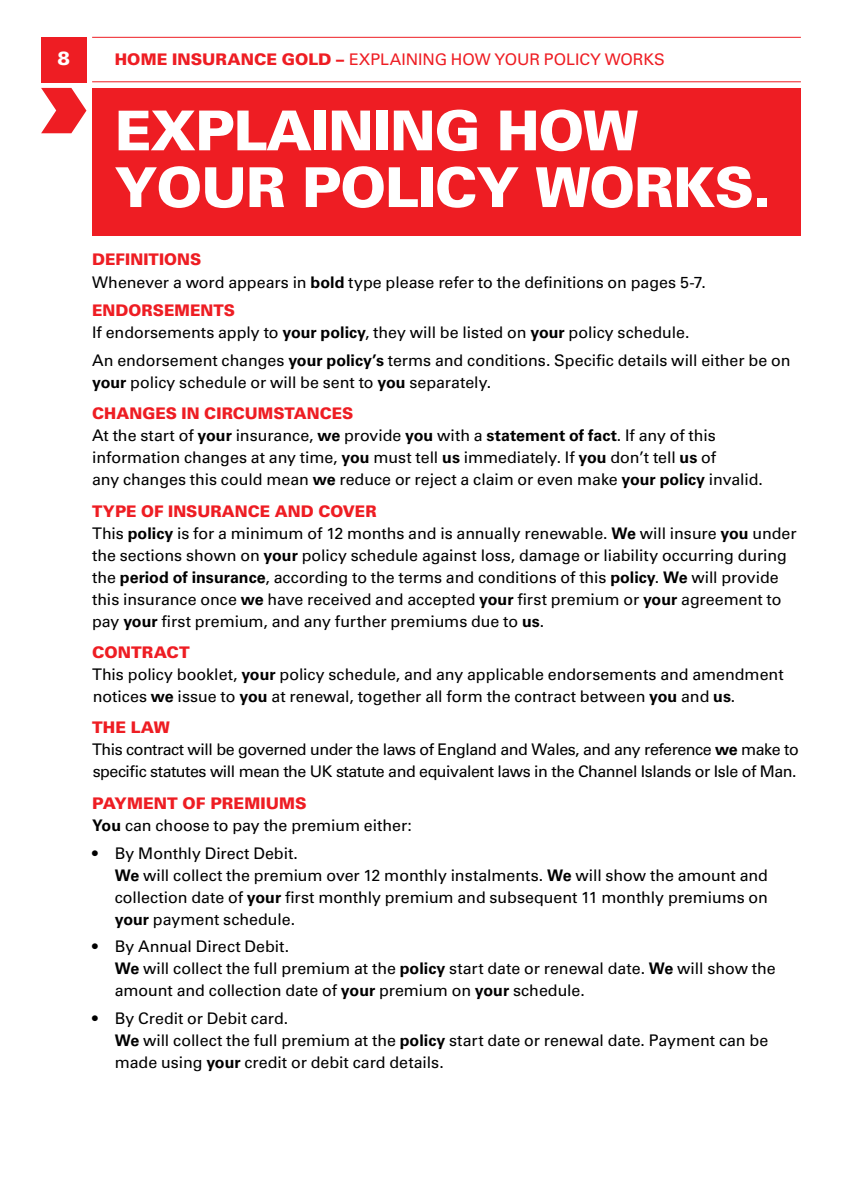
<style>
.page{position:relative;width:842px;height:1191px;background:#fff}
.page>*{position:absolute;margin:0;border:0;box-sizing:border-box;transform-origin:0 0}
.t1{font:900 55px/56.8px "Univers LT";letter-spacing:-.02em;color:#fff}
.t2{font:900 19px "Univers LT";color:#fff}
.t3{font:16px/22px "Univers LT";letter-spacing:-.005em;color:#000}
.t4{font:16px/22px "Univers LT";letter-spacing:-.03em;color:#000}
.t5{font:16px "Univers LT";letter-spacing:-.005em;color:#ee1d23}
.s1{font-weight:900}
.s2{font-weight:900;color:#ee1d23}
.s3{font-weight:700}
</style>
<div class="page">
<div style="left:41px;top:37px;width:45px;height:45px;background:#ee1d23"></div>
<hr style="left:92px;top:37px;width:709px;height:1px;background:#ee1d23">
<hr style="left:92px;top:81px;width:709px;height:1px;background:#ee1d23">
<svg style="left:41px;top:88px;width:45px;height:45px"></svg>
<div style="left:92px;top:88px;width:709px;height:147px;background:#ee1d23"></div>
<p class="t2" style="left:57px;top:46px;width:14px">8</p>
<p class="t5" style="left:115px;top:50px;width:551px"><span class="s1">HOME INSURANCE GOLD –</span> EXPLAINING HOW YOUR POLICY WORKS</p>
<h1 class="t1" style="left:115px;top:102px;width:658px">EXPLAINING HOW<br>YOUR POLICY WORKS.</h1>
<p class="t3" style="left:92px;top:248px;width:615px;line-height:22.6px"><span class="s2">DEFINITIONS<br></span>Whenever a word appears in <span class="s3">bold</span> type please refer to the definitions on pages 5-7.</p>
<p class="t3" style="left:92px;top:300px;width:599px"><span class="s2">ENDORSEMENTS<br></span>If endorsements apply to <span class="s3">your policy</span>, they will be listed on <span class="s3">your</span> policy schedule.</p>
<p class="t3" style="left:92px;top:349px;width:700px">An endorsement changes <span class="s3">your policy’s</span> terms and conditions. Specific details will either be on <span class="s3">your</span> policy schedule or will be sent to <span class="s3">you</span> separately.</p>
<p class="t3" style="left:92px;top:403px;width:672px"><span class="s2">CHANGES IN CIRCUMSTANCES<br></span>At the start of <span class="s3">your</span> insurance, <span class="s3">we</span> provide <span class="s3">you</span> with a <span class="s3">statement of fact</span>. If any of this information changes at any time, <span class="s3">you</span> must tell <span class="s3">us</span> immediately. If <span class="s3">you</span> don’t tell <span class="s3">us</span> of<br>any changes this could mean <span class="s3">we</span> reduce or reject a claim or even make <span class="s3">your policy</span> invalid.</p>
<p class="t3" style="left:92px;top:500px;width:706px"><span class="s2">TYPE OF INSURANCE AND COVER<br></span>This <span class="s3">policy</span> is for a minimum of 12 months and is annually renewable. <span class="s3">We</span> will insure <span class="s3">you</span> under the sections shown on <span class="s3">your</span> policy schedule against loss, damage or liability occurring during the <span class="s3">period of insurance</span>, according to the terms and conditions of this <span class="s3">policy</span>. <span class="s3">We</span> will provide this insurance once <span class="s3">we</span> have received and accepted <span class="s3">your</span> first premium or <span class="s3">your</span> agreement to pay <span class="s3">your</span> first premium, and any further premiums due to <span class="s3">us</span>.</p>
<p class="t3" style="left:92px;top:641px;width:693px"><span class="s2">CONTRACT<br></span>This policy booklet, <span class="s3">your</span> policy schedule, and any applicable endorsements and amendment notices <span class="s3">we</span> issue to <span class="s3">you</span> at renewal, together all form the contract between <span class="s3">you</span> and <span class="s3">us</span>.</p>
<p class="t4" style="left:92px;top:717px;width:708px"><span class="s2">THE LAW<br></span>This contract will be governed under the laws of England and Wales, and any reference <span class="s3">we</span> make to specific statutes will mean the UK statute and equivalent laws in the Channel Islands or Isle of Man.</p>
<p class="t3" style="left:92px;top:792px;width:321px"><span class="s2">PAYMENT OF PREMIUMS<br></span><span class="s3">You</span> can choose to pay the premium either:</p>
<p class="t3" style="left:115px;top:842px;width:655px;text-indent:-23px">• By Monthly Direct Debit.<br><span class="s3">We</span> will collect the premium over 12 monthly instalments. <span class="s3">We</span> will show the amount and collection date of <span class="s3">your</span> first monthly premium and subsequent 11 monthly premiums on <span class="s3">your</span> payment schedule.</p>
<p class="t3" style="left:115px;top:935px;width:662px;text-indent:-23px">• By Annual Direct Debit.<br><span class="s3">We</span> will collect the full premium at the <span class="s3">policy</span> start date or renewal date. <span class="s3">We</span> will show the amount and collection date of <span class="s3">your</span> premium on <span class="s3">your</span> schedule.</p>
<p class="t3" style="left:115px;top:1007px;width:655px;text-indent:-23px">• By Credit or Debit card.<br><span class="s3">We</span> will collect the full premium at the <span class="s3">policy</span> start date or renewal date. Payment can be made using <span class="s3">your</span> credit or debit card details.</p>
</div>
